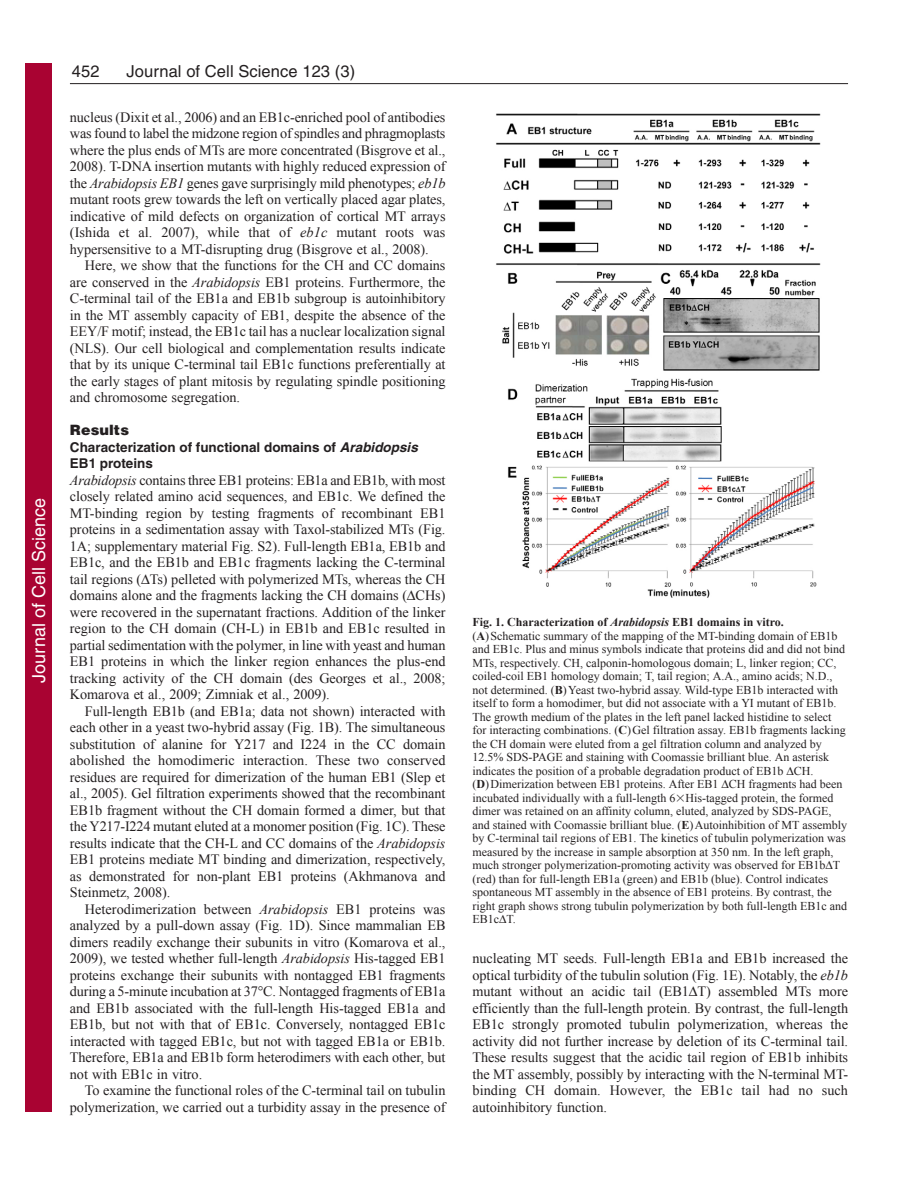
<style>
.page{position:relative;width:918px;height:1188px;background:#fff}
.page>*{position:absolute;margin:0;border:0;box-sizing:border-box;transform-origin:0 0}
.t1{font:18px "Helvetica";color:#fff}
.t2{font:16.5px "Helvetica";letter-spacing:.005em;color:#231f20}
.t3{font:14.25px/16.5px "Times New Roman";letter-spacing:-.005em;color:#231f20;text-align:justify}
.t4{font:900 14.25px "Helvetica";letter-spacing:.005em;color:#231f20}
.t5{font:700 13.5px/16.5px "Helvetica";color:#231f20}
.t6{font:12px/13.5px "Times New Roman";color:#231f20}
.s1{font-style:italic}
.s2{font-weight:700}
.s3{font-weight:700;font-style:italic}
.s4{font-family:"Mathematical Pi One"}
</style>
<div class="page">
<hr style="left:70px;top:83px;width:778px;height:1px;background:#231f20">
<img style="left:496px;top:113px;width:325px;height:485px">
<div style="left:26px;top:64px;width:26px;height:1048px;background:#a90332"></div>
<p class="t1" style="left:28px;top:683px;width:186px;rotate:-90deg">Journal of Cell Science</p>
<p class="t2" style="left:127px;top:65px;width:230px">Journal of Cell Science 123 (3)</p>
<p class="t2" style="left:72px;top:65px;width:29px">452</p>
<p class="t3" style="left:70px;top:108px;width:377px">nucleus (Dixit et al., 2006) and an EB1c-enriched pool of antibodies was found to label the midzone region of spindles and phragmoplasts where the plus ends of MTs are more concentrated (Bisgrove et al., 2008). T-DNA insertion mutants with highly reduced expression of the <span class="s1">Arabidopsis EB1</span> genes gave surprisingly mild phenotypes; <span class="s1">eb1b </span>mutant roots grew towards the left on vertically placed agar plates, indicative of mild defects on organization of cortical MT arrays (Ishida et al. 2007), while that of <span class="s1">eb1c</span> mutant roots was hypersensitive to a MT-disrupting drug (Bisgrove et al., 2008).</p>
<p class="t3" style="left:70px;top:257px;width:377px;text-indent:15px">Here, we show that the functions for the CH and CC domains are conserved in the <span class="s1">Arabidopsis</span> EB1 proteins. Furthermore, the C-terminal tail of the EB1a and EB1b subgroup is autoinhibitory in the MT assembly capacity of EB1, despite the absence of the EEY/F motif; instead, the EB1c tail has a nuclear localization signal (NLS). Our cell biological and complementation results indicate that by its unique C-terminal tail EB1c functions preferentially at the early stages of plant mitosis by regulating spindle positioning and chromosome segregation.</p>
<p class="t4" style="left:70px;top:425px;width:61px">Results</p>
<p class="t5" style="left:70px;top:440px;width:352px">Characterization of functional domains of <span class="s1">Arabidopsis<br></span>EB1 proteins</p>
<p class="t3" style="left:70px;top:471px;width:377px"><span class="s1">Arabidopsis</span> contains three EB1 proteins: EB1a and EB1b, with most closely related amino acid sequences, and EB1c. We defined the MT-binding region by testing fragments of recombinant EB1 proteins in a sedimentation assay with Taxol-stabilized MTs (Fig.<br>1A; supplementary material Fig. S2). Full-length EB1a, EB1b and EB1c, and the EB1b and EB1c fragments lacking the C-terminal tail regions ( Ts) pelleted with polymerized MTs, whereas the CH domains alone and the fragments lacking the CH domains ( CHs) were recovered in the supernatant fractions. Addition of the linker region to the CH domain (CH-L) in EB1b and EB1c resulted in partial sedimentation with the polymer, in line with yeast and human EB1 proteins in which the linker region enhances the plus-end tracking activity of the CH domain (des Georges et al., 2008; Komarova et al., 2009; Zimniak et al., 2009).</p>
<p class="t3" style="left:70px;top:702px;width:377px;text-indent:15px">Full-length EB1b (and EB1a; data not shown) interacted with each other in a yeast two-hybrid assay (Fig. 1B). The simultaneous substitution of alanine for Y217 and I224 in the CC domain abolished the homodimeric interaction. These two conserved residues are required for dimerization of the human EB1 (Slep et al., 2005). Gel filtration experiments showed that the recombinant EB1b fragment without the CH domain formed a dimer, but that the Y217-I224 mutant eluted at a monomer position (Fig. 1C). These results indicate that the CH-L and CC domains of the <span class="s1">Arabidopsis </span>EB1 proteins mediate MT binding and dimerization, respectively, as demonstrated for non-plant EB1 proteins (Akhmanova and Steinmetz, 2008).</p>
<p class="t3" style="left:70px;top:900px;width:377px;text-indent:15px">Heterodimerization between <span class="s1">Arabidopsis</span> EB1 proteins was analyzed by a pull-down assay (Fig. 1D). Since mammalian EB dimers readily exchange their subunits in vitro (Komarova et al., 2009), we tested whether full-length <span class="s1">Arabidopsis</span> His-tagged EB1 proteins exchange their subunits with nontagged EB1 fragments during a 5-minute incubation at 37°C. Nontagged fragments of EB1a and EB1b associated with the full-length His-tagged EB1a and EB1b, but not with that of EB1c. Conversely, nontagged EB1c interacted with tagged EB1c, but not with tagged EB1a or EB1b.<br>Therefore, EB1a and EB1b form heterodimers with each other, but not with EB1c in vitro.</p>
<p class="t3" style="left:70px;top:1082px;width:377px;text-align:right">To examine the functional roles of the C-terminal tail on tubulin polymerization, we carried out a turbidity assay in the presence of</p>
<p class="t6" style="left:472px;top:615px;width:376px"><span class="s2">Fig. 1. Characterization of</span> <span class="s3">Arabidopsis</span> <span class="s2">EB1 domains in vitro. </span>(<span class="s2">A</span>)Schematic summary of the mapping of the MT-binding domain of EB1b and EB1c. Plus and minus symbols indicate that proteins did and did not bind MTs, respectively. CH, calponin-homologous domain; L, linker region; CC, coiled-coil EB1 homology domain; T, tail region; A.A., amino acids; N.D., not determined. (<span class="s2">B</span>)Yeast two-hybrid assay. Wild-type EB1b interacted with itself to form a homodimer, but did not associate with a YI mutant of EB1b.<br>The growth medium of the plates in the left panel lacked histidine to select for interacting combinations. (<span class="s2">C</span>)Gel filtration assay. EB1b fragments lacking the CH domain were eluted from a gel filtration column and analyzed by 12.5% SDS-PAGE and staining with Coomassie brilliant blue. An asterisk indicates the position of a probable degradation product of EB1b CH. (<span class="s2">D</span>)Dimerization between EB1 proteins. After EB1 CH fragments had been incubated individually with a full-length 6<span class="s4">-</span>His-tagged protein, the formed dimer was retained on an affinity column, eluted, analyzed by SDS-PAGE, and stained with Coomassie brilliant blue. (<span class="s2">E</span>)Autoinhibition of MT assembly by C-terminal tail regions of EB1. The kinetics of tubulin polymerization was measured by the increase in sample absorption at 350 nm. In the left graph, much stronger polymerization-promoting activity was observed for EB1b T (red) than for full-length EB1a (green) and EB1b (blue). Control indicates spontaneous MT assembly in the absence of EB1 proteins. By contrast, the right graph shows strong tubulin polymerization by both full-length EB1c and EB1c T.</p>
<p class="t3" style="left:472px;top:950px;width:377px">nucleating MT seeds. Full-length EB1a and EB1b increased the optical turbidity of the tubulin solution (Fig. 1E). Notably, the <span class="s1">eb1b </span>mutant without an acidic tail (EB1 T) assembled MTs more efficiently than the full-length protein. By contrast, the full-length EB1c strongly promoted tubulin polymerization, whereas the activity did not further increase by deletion of its C-terminal tail.<br>These results suggest that the acidic tail region of EB1b inhibits the MT assembly, possibly by interacting with the N-terminal MT&shy;binding CH domain. However, the EB1c tail had no such autoinhibitory function.</p>
</div>
